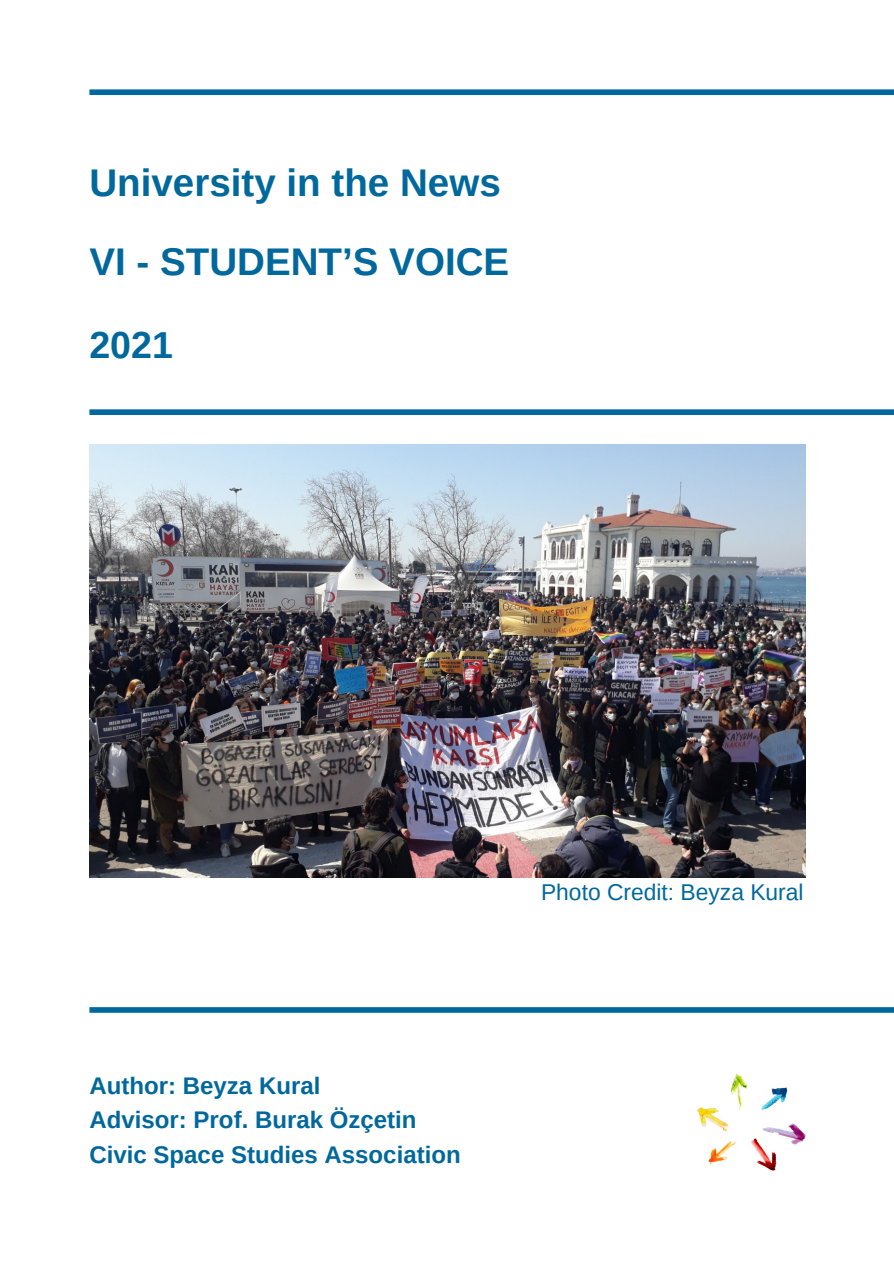
<style>
.page{position:relative;width:894px;height:1264px;background:#fff}
.page>*{position:absolute;margin:0;border:0;box-sizing:border-box;transform-origin:0 0}
.t1{font:700 38.55px "Arimo";color:#00689d}
.t2{font:700 37.5px "Arimo";color:#00689d}
.t3{font:700 24px "Arimo";color:#00689d}
.t4{font:22.8px "Arimo";color:#00689d}
</style>
<div class="page">
<div style="left:89px;top:89px;width:804px;height:6px;background:#00689d"></div>
<div style="left:89px;top:1007px;width:804px;height:5px;background:#00689d"></div>
<div style="left:89px;top:409px;width:804px;height:6px;background:#00689d"></div>
<img style="left:697px;top:1074px;width:108px;height:97px">
<img style="left:89px;top:444px;width:715px;height:433px">
<p class="t1" style="left:89px;top:161px;width:413px">University in the News</p>
<p class="t1" style="left:89px;top:240px;width:421px">VI - STUDENT’S VOICE</p>
<p class="t2" style="left:89px;top:323px;width:85px">2021</p>
<p class="t3" style="left:89px;top:1071px;width:232px">Author: Beyza Kural</p>
<p class="t3" style="left:89px;top:1106px;width:328px">Advisor: Prof. Burak Özçetin</p>
<p class="t3" style="left:89px;top:1141px;width:372px">Civic Space Studies Association</p>
<p class="t4" style="left:541px;top:878px;width:264px">Photo Credit: Beyza Kural</p>
</div>
